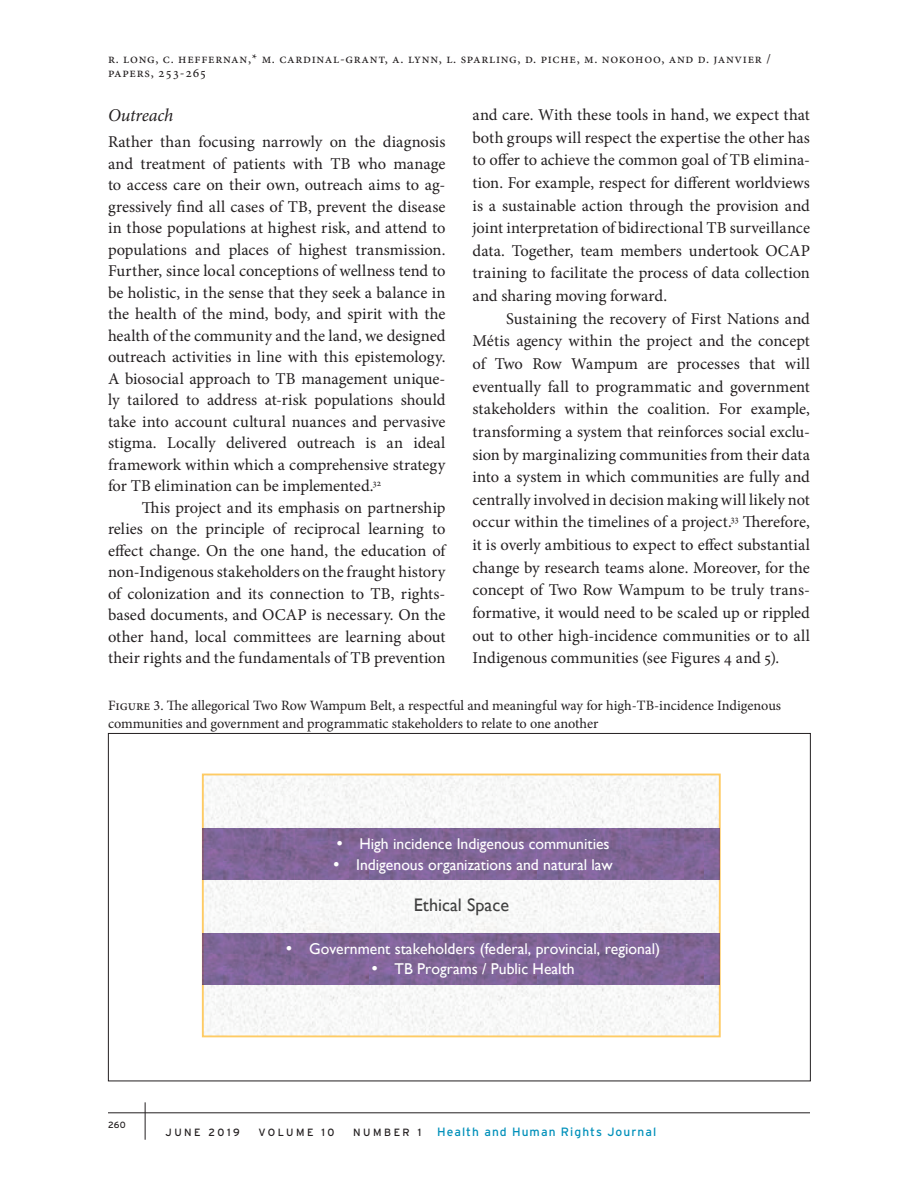
<style>
.page{position:relative;width:918px;height:1188px;background:#fff}
.page>*{position:absolute;margin:0;border:0;box-sizing:border-box;transform-origin:0 0}
.t1{font:18.15px "Gill Sans";letter-spacing:.005em;color:#404040}
.t2{font:italic 18px "Minion Pro";letter-spacing:-.01em;color:#231f20}
.t3{font:16.5px/21.5px "Minion Pro";letter-spacing:.005em;color:#231f20;text-align:justify}
.t4{font:15.6px "Gill Sans";color:#fff}
.t5{font:14.25px/18px "Minion Pro";color:#231f20}
.t6{font:13.5px/13.5px "Minion Pro";letter-spacing:.05em;color:#231f20}
.t7{font:12px "Interstate";letter-spacing:.09em;color:#0090ba}
.t8{font:10.5px "Interstate";letter-spacing:.24em;color:#231f20}
.t9{font:9px "Interstate";color:#231f20}
.s1{font-size:10.5px;color:#231f20}
</style>
<div class="page">
<hr style="left:108px;top:1113px;width:702px;height:1px;background:#231f20">
<hr style="left:145px;top:1102px;width:1px;height:38px;background:#231f20">
<div style="left:203px;top:775px;width:517px;height:261px;background:#f7f8f7"></div>
<div style="left:202px;top:774px;width:519px;height:263px;border:2px solid #fecb64"></div>
<svg style="left:203px;top:829px;width:517px;height:51px;background:#806597"></svg>
<svg style="left:203px;top:934px;width:516px;height:50px;background:#806597"></svg>
<p class="t6" style="left:108px;top:52px;width:664px">r. long, c. heffernan,* m. cardinal-grant, a. lynn, l. sparling, d. piche, m. nokohoo, and d. janvier / papers, 253-265</p>
<p class="t2" style="left:108px;top:103px;width:67px">Outreach</p>
<p class="t3" style="left:108px;top:131px;width:339px">Rather than focusing narrowly on the diagnosis and treatment of patients with TB who manage to access care on their own, outreach aims to ag&shy;gressively find all cases of TB, prevent the disease in those populations at highest risk, and attend to populations and places of highest transmission.<br>Further, since local conceptions of wellness tend to be holistic, in the sense that they seek a balance in the health of the mind, body, and spirit with the health of the community and the land, we designed outreach activities in line with this epistemology.<br>A biosocial approach to TB management unique&shy;ly tailored to address at-risk populations should take into account cultural nuances and pervasive stigma. Locally delivered outreach is an ideal framework within which a comprehensive strategy for TB elimination can be implemented.<sup>32</sup></p>
<p class="t3" style="left:108px;top:497px;width:341px;text-indent:34px">This project and its emphasis on partnership relies on the principle of reciprocal learning to effect change. On the one hand, the education of non-Indigenous stakeholders on the fraught history of colonization and its connection to TB, rights&shy;based documents, and OCAP is necessary. On the other hand, local committees are learning about their rights and the fundamentals of TB prevention</p>
<p class="t3" style="left:473px;top:103px;width:339px;line-height:22.6px">and care. With these tools in hand, we expect that both groups will respect the expertise the other has to offer to achieve the common goal of TB elimina&shy;tion. For example, respect for different worldviews is a sustainable action through the provision and joint interpretation of bidirectional TB surveillance data. Together, team members undertook OCAP training to facilitate the process of data collection and sharing moving forward.</p>
<p class="t3" style="left:472px;top:307px;width:339px;line-height:22.6px;text-indent:34px">Sustaining the recovery of First Nations and Métis agency within the project and the concept of Two Row Wampum are processes that will eventually fall to programmatic and government stakeholders within the coalition. For example, transforming a system that reinforces social exclu&shy;sion by marginalizing communities from their data into a system in which communities are fully and centrally involved in decision making will likely not occur within the timelines of a project.<sup>33</sup> Therefore, it is overly ambitious to expect to effect substantial change by research teams alone. Moreover, for the concept of Two Row Wampum to be truly trans&shy;formative, it would need to be scaled up or rippled out to other high-incidence communities or to all Indigenous communities (see Figures 4 and 5).</p>
<p class="t5" style="left:108px;top:697px;width:675px">Figure 3. The allegorical Two Row Wampum Belt, a respectful and meaningful way for high-TB-incidence Indigenous communities and government and programmatic stakeholders to relate to one another</p>
<p class="t4" style="left:336px;top:834px;width:275px">• High incidence Indigenous communities</p>
<p class="t4" style="left:333px;top:855px;width:282px">• Indigenous organizations and natural law</p>
<p class="t1" style="left:414px;top:894px;width:97px">Ethical Space</p>
<p class="t4" style="left:286px;top:939px;width:376px">• Government stakeholders (federal, provincial, regional)</p>
<p class="t4" style="left:371px;top:960px;width:205px">• TB Programs / Public Health</p>
<p class="t9" style="left:108px;top:1119px;width:19px">260</p>
<p class="t8" style="left:166px;top:1126px;width:76px">JUNE 2019</p>
<p class="t8" style="left:258px;top:1126px;width:78px">VOLUME 10</p>
<p class="t7" style="left:353px;top:1124px;width:305px"><span class="s1">NUMBER 1</span> Health and Human Rights Journal</p>
</div>
